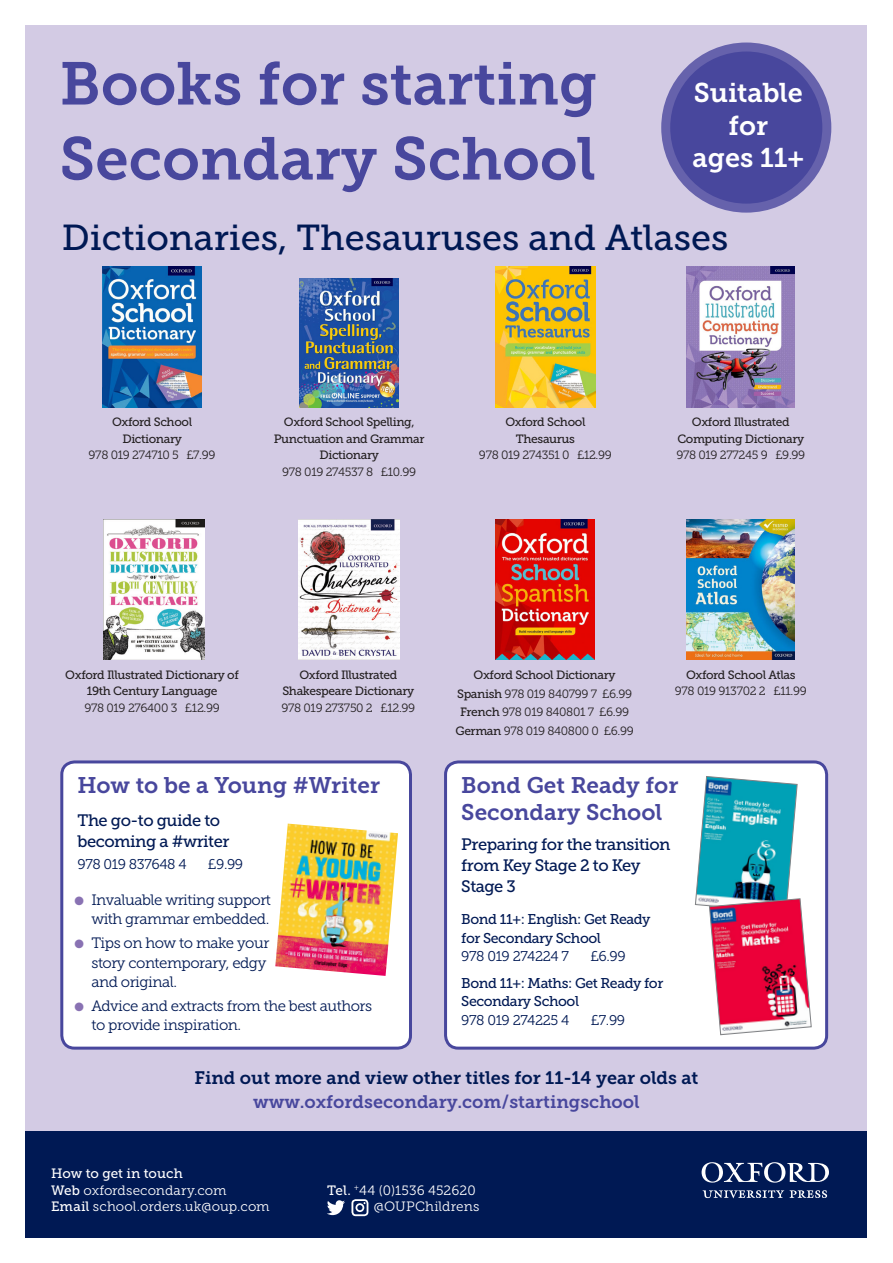
<style>
.page{position:relative;width:893px;height:1263px;background:#fff}
.page>*{position:absolute;margin:0;border:0;box-sizing:border-box;transform-origin:0 0}
.t1{font:60px/75px "Museo Slab 700";color:#48479d}
.t2{font:36px "Museo Slab 500";color:#001954}
.t3{font:27px/32.4px "Museo Slab 700";color:#fff;text-align:center}
.t4{font:22.5px/27px "Museo Slab 700";color:#48479d}
.t5{font:18px "Museo Slab 700";color:#001954}
.t6{font:18px "Museo Slab 700";color:#48479d}
.t7{font:16.5px/21px "Museo Slab 500";letter-spacing:-.03em;color:#001954}
.t8{font:15px/19.5px "Museo Slab 300";letter-spacing:-.03em;color:#001954}
.t9{font:14.1px/18.3px "Museo Slab 500";letter-spacing:-.03em;color:#001954}
.t10{font:14.1px "Museo Slab 300";letter-spacing:-.03em;color:#001954}
.t11{font:13.5px/16.5px "Museo Slab 300";letter-spacing:.005em;color:#fff}
.t12{font:13.5px "Museo Slab 500";letter-spacing:-.005em;color:#fff}
.t13{font:12px/16.5px "Museo Slab 500";letter-spacing:-.03em;color:#231f20;text-align:center}
.t14{font:12px/18.6px "Museo Slab 300";letter-spacing:-.03em;color:#231f20;text-align:center}
.s1{font-family:"Museo Slab 500"}
.s2{color:#8972b3}
</style>
<div class="page">
<div style="left:26px;top:26px;width:841px;height:1211px;background:#d3cbe4"></div>
<div style="left:666px;top:47px;width:161px;height:161px;background:#48479d;border-radius:50%"></div>
<div style="left:661px;top:43px;width:170px;height:170px;border:9px solid #6662ac;border-radius:50%"></div>
<img style="left:102px;top:267px;width:100px;height:140px">
<img style="left:300px;top:279px;width:99px;height:128px">
<img style="left:496px;top:267px;width:99px;height:140px">
<img style="left:687px;top:267px;width:108px;height:140px">
<div style="left:62px;top:762px;width:348px;height:286px;background:#fff;border-radius:13px"></div>
<div style="left:60px;top:760px;width:352px;height:289px;border:3px solid #48479d;border-radius:13px"></div>
<div style="left:446px;top:762px;width:381px;height:286px;background:#fff;border-radius:13px"></div>
<div style="left:444px;top:760px;width:384px;height:289px;border:3px solid #48479d;border-radius:13px"></div>
<img style="left:275px;top:823px;width:123px;height:153px">
<img style="left:695px;top:776px;width:117px;height:259px">
<img style="left:103px;top:520px;width:101px;height:140px">
<img style="left:298px;top:520px;width:101px;height:140px">
<img style="left:495px;top:520px;width:99px;height:140px">
<img style="left:687px;top:520px;width:108px;height:140px">
<div style="left:26px;top:1131px;width:841px;height:106px;background:#001954"></div>
<svg style="left:702px;top:1162px;width:127px;height:36px"></svg>
<svg style="left:327px;top:1200px;width:18px;height:15px"></svg>
<svg style="left:351px;top:1199px;width:17px;height:17px"></svg>
<h1 class="t1" style="left:60px;top:47px;width:539px">Books for starting<br>Secondary School</h1>
<h2 class="t2" style="left:62px;top:218px;width:668px">Dictionaries, Thesauruses and Atlases</h2>
<h3 class="t3" style="left:693px;top:77px;width:113px">Suitable for<br>ages 11+</h3>
<p class="t13" style="left:112px;top:414px;width:82px">Oxford School<br>Dictionary</p>
<p class="t14" style="left:89px;top:446px;width:129px">978 019 274710 5 £7.99</p>
<p class="t13" style="left:274px;top:414px;width:152px">Oxford School Spelling,<br>Punctuation and Grammar<br>Dictionary</p>
<p class="t14" style="left:282px;top:462px;width:136px">978 019 274537 8 £10.99</p>
<p class="t13" style="left:505px;top:414px;width:82px">Oxford School<br>Thesaurus</p>
<p class="t14" style="left:479px;top:446px;width:134px">978 019 274351 0 £12.99</p>
<p class="t13" style="left:677px;top:414px;width:128px">Oxford Illustrated<br>Computing Dictionary</p>
<p class="t14" style="left:676px;top:446px;width:130px">978 019 277245 9 £9.99</p>
<p class="t13" style="left:65px;top:667px;width:175px">Oxford Illustrated Dictionary of<br>19th Century Language</p>
<p class="t14" style="left:84px;top:698px;width:137px">978 019 276400 3 £12.99</p>
<p class="t13" style="left:282px;top:667px;width:134px">Oxford Illustrated<br>Shakespeare Dictionary</p>
<p class="t14" style="left:281px;top:698px;width:135px">978 019 273750 2 £12.99</p>
<p class="t13" style="left:474px;top:667px;width:143px">Oxford School Dictionary</p>
<p class="t14" style="left:455px;top:684px;width:180px"><span class="s1">Spanish</span> 978 019 840799 7 £6.99<br><span class="s1">French</span> 978 019 840801 7 £6.99<br><span class="s1">German</span> 978 019 840800 0 £6.99</p>
<p class="t13" style="left:686px;top:667px;width:111px">Oxford School Atlas</p>
<p class="t14" style="left:675px;top:682px;width:133px">978 019 913702 2 £11.99</p>
<h3 class="t4" style="left:78px;top:771px;width:304px">How to be a Young #Writer</h3>
<h3 class="t4" style="left:461px;top:771px;width:219px">Bond Get Ready for<br>Secondary School</h3>
<h3 class="t7" style="left:78px;top:810px;width:153px">The go-to guide to becoming a #writer</h3>
<p class="t10" style="left:78px;top:857px;width:111px">978 019 837648 4</p>
<p class="t10" style="left:208px;top:857px;width:37px">£9.99</p>
<h3 class="t7" style="left:461px;top:834px;width:211px">Preparing for the transition from Key Stage 2 to Key<br>Stage 3</h3>
<p class="t8" style="left:74px;top:890px;width:198px;text-align:right"><span class="s2">●</span> Invaluable writing support with grammar embedded.</p>
<p class="t8" style="left:91px;top:933px;width:179px;text-indent:-17px"><span class="s2">●</span> Tips on how to make your story contemporary, edgy and original.</p>
<p class="t8" style="left:91px;top:996px;width:282px;text-indent:-17px"><span class="s2">●</span> Advice and extracts from the best authors to provide inspiration.</p>
<p class="t9" style="left:461px;top:910px;width:191px">Bond 11+: English: Get Ready for Secondary School</p>
<p class="t10" style="left:461px;top:948px;width:109px">978 019 274224 7</p>
<p class="t10" style="left:590px;top:948px;width:37px">£6.99</p>
<p class="t9" style="left:461px;top:974px;width:203px">Bond 11+: Maths: Get Ready for<br>Secondary School</p>
<p class="t10" style="left:461px;top:1012px;width:110px">978 019 274225 4</p>
<p class="t10" style="left:591px;top:1012px;width:36px">£7.99</p>
<h3 class="t5" style="left:195px;top:1067px;width:505px">Find out more and view other titles for 11-14 year olds at</h3>
<h3 class="t6" style="left:253px;top:1091px;width:388px">www.oxfordsecondary.com/startingschool</h3>
<p class="t12" style="left:51px;top:1166px;width:133px">How to get in touch</p>
<p class="t11" style="left:51px;top:1182px;width:220px"><span class="s1">Web</span> oxfordsecondary.com<br><span class="s1">Email</span> school.orders.uk@oup.com</p>
<p class="t11" style="left:327px;top:1182px;width:154px;text-align:right"><span class="s1">Tel.</span> <sup>+</sup>44 (0)1536 452620 @OUPChildrens</p>
</div>
